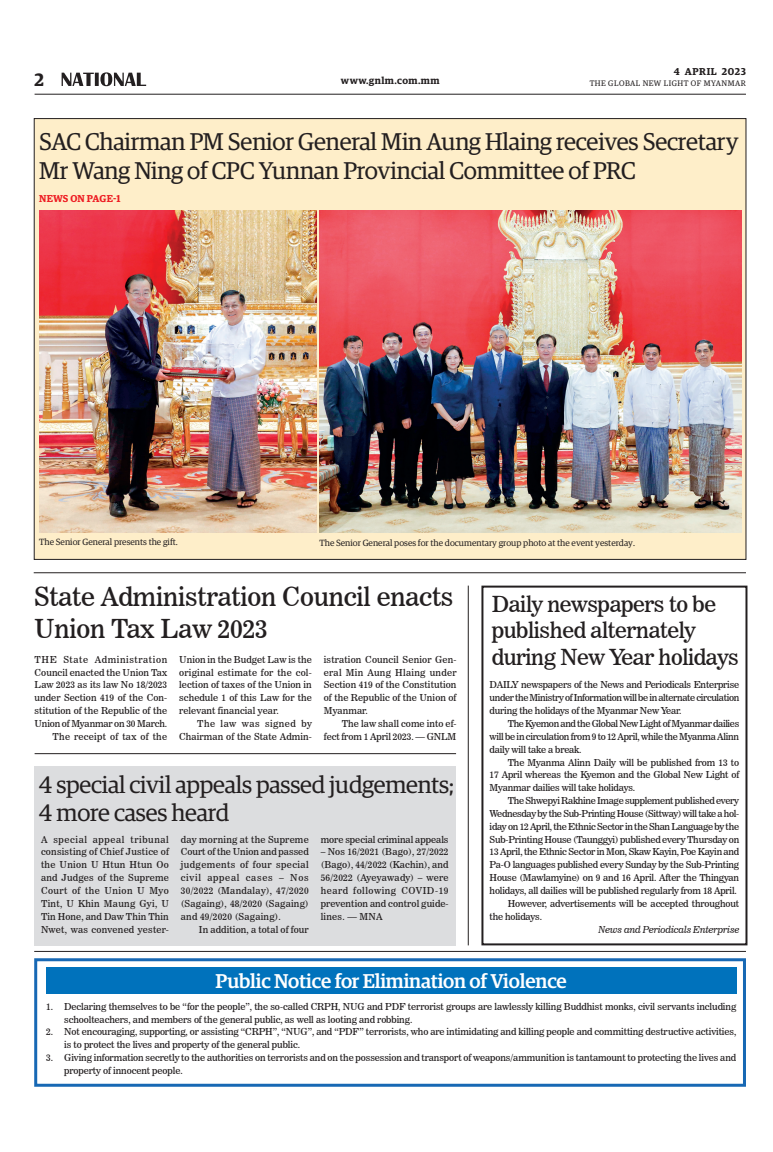
<style>
.page{position:relative;width:773px;height:1152px;background:#fff}
.page>*{position:absolute;margin:0;border:0;box-sizing:border-box;transform-origin:0 0}
._3_Clm_Head{font:26px/31.2px "News 706 BT Roman C";letter-spacing:-.01em;color:#231f20}
._3_Clm_Head-2{font:24.2px/29.1px "Guardian Egyp";letter-spacing:-.01em;color:#231f20}
.Brief_Head{font:24px/28.8px "Guardian Egyp";letter-spacing:-.01em;color:#231f20}
._2_Clm_Head{font:22px/26.4px "News 706 BT Roman C";letter-spacing:-.02em;color:#231f20}
._2_Clm_Head-2{font:500 20px "Guardian Egyp";letter-spacing:-.01em;color:#fff}
.t1{font:600 18px "Guardian Egyp";color:#231f20}
.t2{font:600 10px "Guardian Egyp";letter-spacing:.05em;color:#231f20}
.Spill_Style{font:600 10px "Guardian Egyp";letter-spacing:.01em;color:#ee1d23}
._2nd_Body{font:9.5px/12.9px "News 706 BT Roman C";color:#231f20;text-align:justify}
.Normal_Para{font:9.5px/12.9px "News 706 BT Roman C";letter-spacing:-.01em;color:#231f20;text-align:justify}
._2nd_Body-2{font:9.5px "News 706 BT Italic C";letter-spacing:-.02em;color:#231f20}
._2nd_Body-3{font:9.5px "News 706 BT Roman C";letter-spacing:.025em;color:#231f20}
.t3{font:9px "Guardian Egyp";color:#231f20}
.t4{font:8px "Guardian Egyp";letter-spacing:.06em;color:#231f20}
</style>
<div class="page">
<hr style="left:35px;top:94px;width:711px;height:1px;background:#231f20">
<svg style="left:62px;top:72px;width:84px;height:14px"></svg>
<div style="left:34px;top:118px;width:712px;height:442px;background:#feeec9;border:1px solid #231f20"></div>
<div style="left:34px;top:766px;width:422px;height:179px;background:#dcdddf"></div>
<hr style="left:468px;top:586px;width:1px;height:359px;background:#231f20">
<div style="left:481px;top:586px;width:266px;height:359px;border:2px solid #231f20"></div>
<div style="left:34px;top:958px;width:712px;height:129px;border:3px solid #1768b4"></div>
<div style="left:46px;top:968px;width:690px;height:26px;background:#0072bc"></div>
<hr style="left:35px;top:753px;width:421px;height:1px;background:#231f20">
<hr style="left:34px;top:951px;width:712px;height:1px;background:#231f20">
<img style="left:319px;top:210px;width:422px;height:322px">
<img style="left:39px;top:210px;width:278px;height:322px">
<hr style="left:34px;top:573px;width:712px;height:1px;background:#231f20">
<h3 class="t1" style="left:35px;top:67px;width:11px">2</h3>
<p class="t2" style="left:673px;top:64px;width:73px">4 APRIL 2023</p>
<p class="t2" style="left:341px;top:73px;width:100px">www.gnlm.com.mm</p>
<p class="t4" style="left:589px;top:78px;width:158px">THE GLOBAL NEW LIGHT OF MYANMAR</p>
<p class="_3_Clm_Head-2" style="left:39px;top:125px;width:700px">SAC Chairman PM Senior General Min Aung Hlaing receives Secretary<br>Mr Wang Ning of CPC Yunnan Provincial Committee of PRC</p>
<p class="Spill_Style" style="left:39px;top:191px;width:83px">NEWS ON PAGE-1</p>
<p class="t3" style="left:39px;top:536px;width:140px">The Senior General presents the gift.</p>
<p class="t3" style="left:319px;top:537px;width:317px">The Senior General poses for the documentary group photo at the event yesterday.</p>
<p class="_3_Clm_Head" style="left:34px;top:581px;width:421px">State Administration Council enacts<br>Union Tax Law 2023</p>
<p class="Normal_Para" style="left:35px;top:653px;width:134px">THE State Administration Council enacted the Union Tax Law 2023 as its law No 18/2023 under Section 419 of the Con&shy;stitution of the Republic of the Union of Myanmar on 30 March.</p>
<p class="_2nd_Body-3" style="left:53px;top:731px;width:116px">The receipt of tax of the</p>
<p class="_2nd_Body" style="left:179px;top:653px;width:134px">Union in the Budget Law is the original estimate for the col&shy;lection of taxes of the Union in schedule 1 of this Law for the relevant financial year.</p>
<p class="_2nd_Body" style="left:179px;top:717px;width:134px;text-align:right">The law was signed by<br>Chairman of the State Admin-</p>
<p class="_2nd_Body" style="left:324px;top:653px;width:134px">istration Council Senior Gen&shy;eral Min Aung Hlaing under Section 419 of the Constitution of the Republic of the Union of Myanmar.</p>
<p class="_2nd_Body" style="left:324px;top:717px;width:134px;text-align:right">The law shall come into ef&shy;fect from 1 April 2023. — GNLM</p>
<p class="Brief_Head" style="left:39px;top:768px;width:417px">4 special civil appeals passed judgements;<br>4 more cases heard</p>
<p class="Normal_Para" style="left:41px;top:833px;width:129px">A special appeal tribunal consisting of Chief Justice of the Union U Htun Htun Oo and Judges of the Supreme Court of the Union U Myo Tint, U Khin Maung Gyi, U Tin Hone, and Daw Thin Thin Nwet, was convened yester-</p>
<p class="Normal_Para" style="left:181px;top:833px;width:129px">day morning at the Supreme Court of the Union and passed judgements of four special civil appeal cases – Nos 30/2022 (Mandalay), 47/2020 (Sagaing), 48/2020 (Sagaing) and 49/2020 (Sagaing).</p>
<p class="_2nd_Body" style="left:199px;top:923px;width:111px">In addition, a total of four</p>
<p class="_2nd_Body" style="left:321px;top:833px;width:129px">more special criminal appeals</p>
<p class="_2nd_Body" style="left:321px;top:846px;width:129px">– Nos 16/2021 (Bago), 27/2022 (Bago), 44/2022 (Kachin), and 56/2022 (Ayeyawady) – were heard following COVID-19 prevention and control guide&shy;lines. — MNA</p>
<p class="_2_Clm_Head" style="left:492px;top:591px;width:248px">Daily newspapers to be published alternately during New Year holidays</p>
<p class="Normal_Para" style="left:489px;top:679px;width:251px">DAILY newspapers of the News and Periodicals Enterprise under the Ministry of Information will be in alternate circulation during the holidays of the Myanmar New Year.</p>
<p class="_2nd_Body" style="left:489px;top:717px;width:251px;text-indent:18px">The Kyemon and the Global New Light of Myanmar dailies will be in circulation from 9 to 12 April, while the Myanma Alinn daily will take a break.</p>
<p class="_2nd_Body" style="left:489px;top:756px;width:251px;text-indent:18px">The Myanma Alinn Daily will be published from 13 to 17 April whereas the Kyemon and the Global New Light of Myanmar dailies will take holidays.</p>
<p class="_2nd_Body" style="left:489px;top:794px;width:251px;text-indent:18px">The Shwepyi Rakhine Image supplement published every Wednesday by the Sub-Printing House (Sittway) will take a hol&shy;iday on 12 April, the Ethnic Sector in the Shan Language by the Sub-Printing House (Taunggyi) published every Thursday on 13 April, the Ethnic Sector in Mon, Skaw Kayin, Poe Kayin and Pa-O languages published every Sunday by the Sub-Printing House (Mawlamyine) on 9 and 16 April. After the Thingyan holidays, all dailies will be published regularly from 18 April.</p>
<p class="_2nd_Body" style="left:489px;top:897px;width:251px;text-indent:18px">However, advertisements will be accepted throughout the holidays.</p>
<p class="_2nd_Body-2" style="left:598px;top:924px;width:142px">News and Periodicals Enterprise</p>
<p class="_2_Clm_Head-2" style="left:215px;top:967px;width:353px">Public Notice for Elimination of Violence</p>
<p class="Normal_Para" style="left:64px;top:1000px;width:673px;text-indent:-18px">1. Declaring themselves to be “for the people”, the so-called CRPH, NUG and PDF terrorist groups are lawlessly killing Buddhist monks, civil servants including schoolteachers, and members of the general public, as well as looting and robbing.</p>
<p class="Normal_Para" style="left:64px;top:1026px;width:673px;text-indent:-18px">2. Not encouraging, supporting, or assisting “CRPH”, “NUG”, and “PDF” terrorists, who are intimidating and killing people and committing destructive activities, is to protect the lives and property of the general public.</p>
<p class="Normal_Para" style="left:64px;top:1051px;width:673px;text-indent:-18px">3. Giving information secretly to the authorities on terrorists and on the possession and transport of weapons/ammunition is tantamount to protecting the lives and property of innocent people.</p>
</div>
